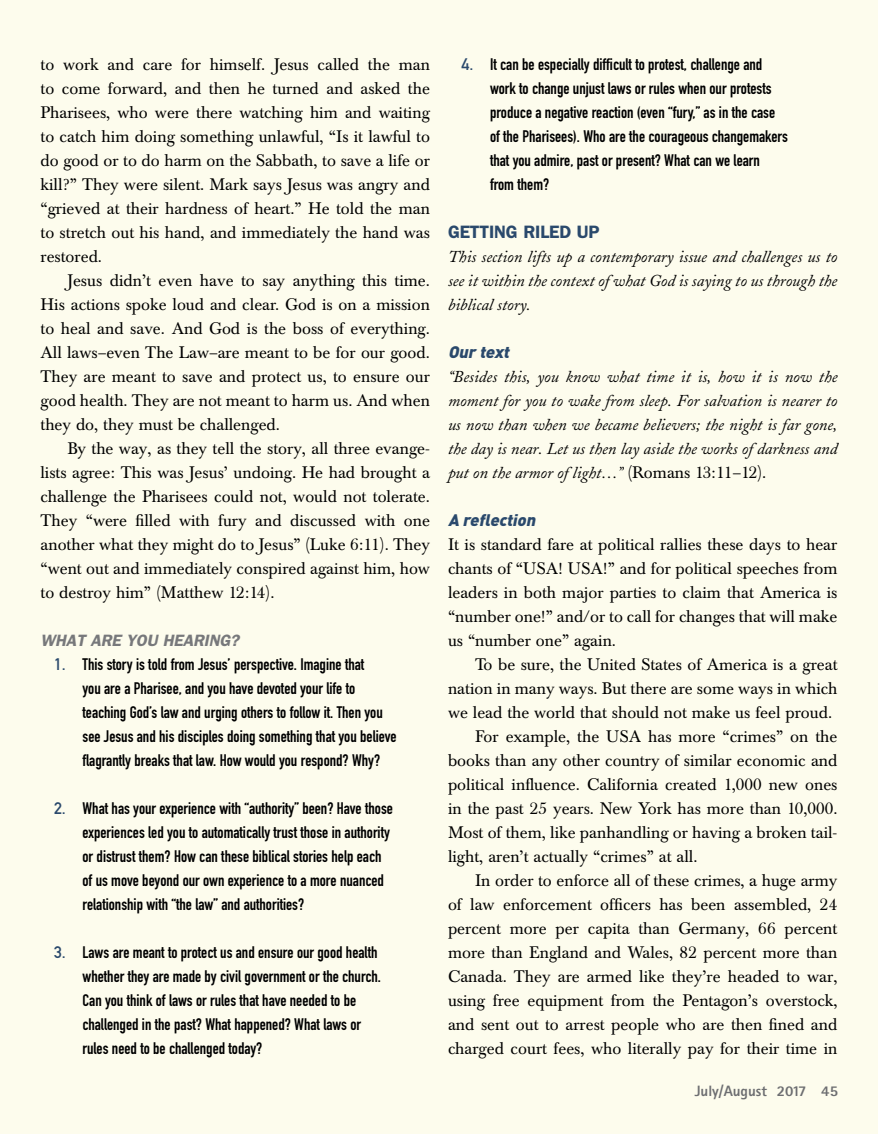
<style>
.page{position:relative;width:878px;height:1134px;background:#fdfced}
.page>*{position:absolute;margin:0;border:0;box-sizing:border-box;transform-origin:0 0}
.t1{font:600 18px "Franklin Gothic";letter-spacing:-.01em;color:#2a496c}
.t2{font:16.5px/24px "Baskerville BE";color:#000;text-align:justify}
.t3{font:16.5px/24px "DIN Engschrift";color:#000}
.t4{font:italic 16.5px/24px "Adobe Caslon";color:#000;text-align:justify}
.t5{font:italic 600 16.5px "Franklin Gothic";color:#77787b}
.t6{font:italic 900 16.5px "DIN";color:#2a496c}
.t7{font:800 15px "Rotis Sans Serif";color:#6d6e71}
.s1{font-family:"DIN Mittelschrift";color:#2a496c}
.s2{font-family:"Baskerville BE";font-style:normal}
</style>
<div class="page">
<p class="t2" style="left:40px;top:53px;width:391px">to work and care for himself. Jesus called the man to come forward, and then he turned and asked the Pharisees, who were there watching him and waiting to catch him doing something unlawful, “Is it lawful to do good or to do harm on the Sabbath, to save a life or kill?” They were silent. Mark says Jesus was angry and “grieved at their hardness of heart.” He told the man to stretch out his hand, and immediately the hand was restored.</p>
<p class="t2" style="left:40px;top:269px;width:391px;text-indent:27px">Jesus didn’t even have to say anything this time.<br>His actions spoke loud and clear. God is on a mission to heal and save. And God is the boss of everything.<br>All laws–even The Law–are meant to be for our good.<br>They are meant to save and protect us, to ensure our good health. They are not meant to harm us. And when they do, they must be challenged.</p>
<p class="t2" style="left:40px;top:437px;width:391px;text-indent:27px">By the way, as they tell the story, all three evange&shy;lists agree: This was Jesus’ undoing. He had brought a challenge the Pharisees could not, would not tolerate.<br>They “were filled with fury and discussed with one another what they might do to Jesus” (Luke 6:11). They “went out and immediately conspired against him, how to destroy him” (Matthew 12:14).</p>
<p class="t5" style="left:40px;top:631px;width:204px">WHAT ARE YOU HEARING?</p>
<p class="t3" style="left:82px;top:652px;width:315px;text-indent:-28px"><span class="s1">1.</span> This story is told from Jesus’ perspective. Imagine that<br>you are a Pharisee, and you have devoted your life to teaching God’s law and urging others to follow it. Then you see Jesus and his disciples doing something that you believe flagrantly breaks that law. How would you respond? Why?</p>
<p class="t3" style="left:82px;top:796px;width:312px;text-indent:-28px"><span class="s1">2.</span> What has your experience with “authority” been? Have those experiences led you to automatically trust those in authority or distrust them? How can these biblical stories help each of us move beyond our own experience to a more nuanced relationship with “the law” and authorities?</p>
<p class="t3" style="left:82px;top:940px;width:300px;text-indent:-28px"><span class="s1">3.</span> Laws are meant to protect us and ensure our good health whether they are made by civil government or the church.<br>Can you think of laws or rules that have needed to be challenged in the past? What happened? What laws or rules need to be challenged today?</p>
<p class="t3" style="left:490px;top:52px;width:299px;text-indent:-28px"><span class="s1">4.</span> It can be especially difficult to protest, challenge and work to change unjust laws or rules when our protests produce a negative reaction (even “fury,” as in the case of the Pharisees). Who are the courageous changemakers that you admire, past or present? What can we learn from them?</p>
<p class="t1" style="left:448px;top:221px;width:153px">GETTING RILED UP</p>
<p class="t4" style="left:448px;top:245px;width:391px">This section lifts up a contemporary issue and challenges us to see it within the context of what God is saying to us through the biblical story.</p>
<p class="t6" style="left:448px;top:341px;width:66px">Our text</p>
<p class="t4" style="left:448px;top:365px;width:391px">“Besides this, you know what time it is, how it is now the moment for you to wake from sleep. For salvation is nearer to us now than when we became believers; the night is far gone, the day is near. Let us then lay aside the works of darkness and put on the armor of light…” <span class="s2">(Romans 13:11–12).</span></p>
<p class="t6" style="left:448px;top:509px;width:93px">A reflection</p>
<p class="t2" style="left:448px;top:533px;width:391px">It is standard fare at political rallies these days to hear chants of “USA! USA!” and for political speeches from leaders in both major parties to claim that America is “number one!” and/or to call for changes that will make us “number one” again.</p>
<p class="t2" style="left:475px;top:653px;width:364px">To be sure, the United States of America is a great</p>
<p class="t2" style="left:448px;top:677px;width:391px">nation in many ways. But there are some ways in which</p>
<p class="t2" style="left:448px;top:701px;width:385px">we lead the world that should not make us feel proud.</p>
<p class="t2" style="left:475px;top:725px;width:364px">For example, the USA has more “crimes” on the</p>
<p class="t2" style="left:448px;top:749px;width:391px">books than any other country of similar economic and</p>
<p class="t2" style="left:448px;top:773px;width:391px">political influence. California created 1,000 new ones</p>
<p class="t2" style="left:448px;top:797px;width:391px">in the past 25 years. New York has more than 10,000.</p>
<p class="t2" style="left:448px;top:821px;width:391px">Most of them, like panhandling or having a broken tail-</p>
<p class="t2" style="left:448px;top:845px;width:251px">light, aren’t actually “crimes” at all.</p>
<p class="t2" style="left:475px;top:869px;width:364px">In order to enforce all of these crimes, a huge army</p>
<p class="t2" style="left:448px;top:893px;width:391px">of law enforcement officers has been assembled, 24</p>
<p class="t2" style="left:448px;top:917px;width:391px">percent more per capita than Germany, 66 percent</p>
<p class="t2" style="left:448px;top:941px;width:391px">more than England and Wales, 82 percent more than</p>
<p class="t2" style="left:448px;top:965px;width:391px">Canada. They are armed like they’re headed to war,</p>
<p class="t2" style="left:448px;top:989px;width:391px">using free equipment from the Pentagon’s overstock,</p>
<p class="t2" style="left:448px;top:1013px;width:391px">and sent out to arrest people who are then fined and</p>
<p class="t2" style="left:448px;top:1037px;width:391px">charged court fees, who literally pay for their time in</p>
<p class="t7" style="left:694px;top:1081px;width:145px">July/August 2017 45</p>
</div>
